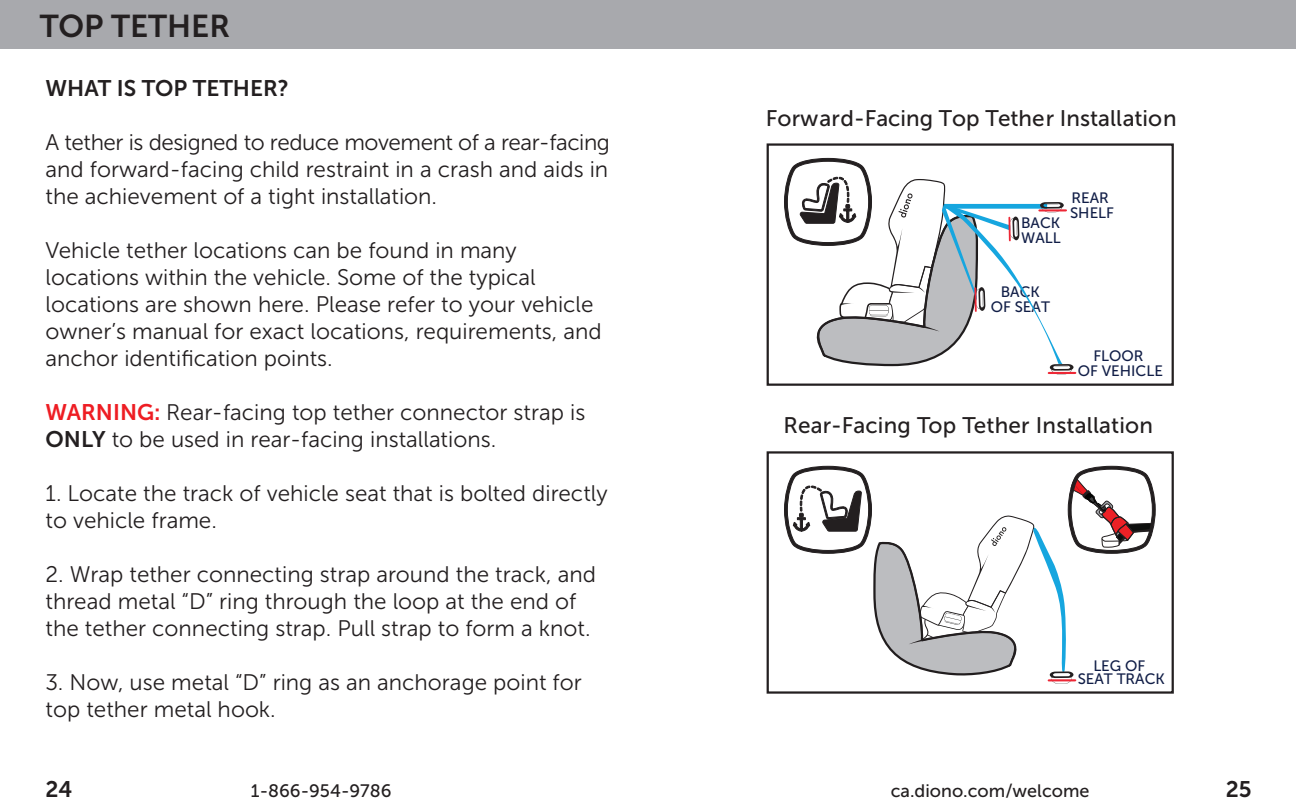
<style>
.page{position:relative;width:1296px;height:810px;background:#fff}
.page>*{position:absolute;margin:0;border:0;box-sizing:border-box;transform-origin:0 0}
.t1{font:31.5px "Museo Sans 700";color:#231f20}
.t2{font:22.5px/27px "Museo Sans 300";color:#231f20}
.t3{font:22.5px "Museo Sans 500";letter-spacing:.01em;color:#231f20}
.t4{font:22.5px "Museo Sans 700";color:#231f20}
.t5{font:18px "Museo Sans 500";color:#231f20}
.t6{font:15.08px/15.1px "Museo Sans 500";color:#111e47;text-align:center}
.s1{font-family:"Museo Sans 700";color:#ee1d23}
.s2{font-family:"Museo Sans 700"}
</style>
<div class="page">
<div style="left:0;top:0;width:1296px;height:49px;background:#a8a9ad"></div>
<div style="left:767px;top:451px;width:407px;height:243px;border:2px solid #231f20"></div>
<svg style="left:784px;top:466px;width:372px;height:218px"></svg>
<div style="left:767px;top:143px;width:407px;height:243px;border:2px solid #231f20"></div>
<hr style="left:1048px;top:372px;width:28px;height:2px;background:#ed2836">
<svg style="left:784px;top:158px;width:290px;height:216px"></svg>
<p class="t1" style="left:40px;top:9px;width:192px">TOP TETHER</p>
<p class="t4" style="left:46px;top:76px;width:245px">WHAT IS TOP TETHER?</p>
<p class="t2" style="left:46px;top:129px;width:566px;text-align:justify">A tether is designed to reduce movement of a rear-facing and forward-facing child restraint in a crash and aids in the achievement of a tight installation.</p>
<p class="t2" style="left:46px;top:237px;width:558px">Vehicle tether locations can be found in many locations within the vehicle. Some of the typical locations are shown here. Please refer to your vehicle owner’s manual for exact locations, requirements, and anchor identification points.</p>
<p class="t2" style="left:46px;top:399px;width:541px"><span class="s1">WARNING:</span> Rear-facing top tether connector strap is<br><span class="s2">ONLY</span> to be used in rear-facing installations.</p>
<p class="t2" style="left:46px;top:480px;width:564px">1. Locate the track of vehicle seat that is bolted directly to vehicle frame.</p>
<p class="t2" style="left:46px;top:561px;width:552px">2. Wrap tether connecting strap around the track, and thread metal “D” ring through the loop at the end of the tether connecting strap. Pull strap to form a knot.</p>
<p class="t2" style="left:46px;top:669px;width:538px">3. Now, use metal “D” ring as an anchorage point for top tether metal hook.</p>
<p class="t3" style="left:766px;top:106px;width:413px">Forward-Facing Top Tether Installation</p>
<p class="t6" style="left:1021px;top:215px;width:41px;text-align:left">BACK<br>WALL</p>
<p class="t6" style="left:1070px;top:191px;width:45px;text-align:left">REAR<br>SHELF</p>
<p class="t6" style="left:991px;top:284px;width:61px">BACK<br>OF SEAT</p>
<p class="t6" style="left:1078px;top:348px;width:87px">FLOOR<br>OF VEHICLE</p>
<p class="t3" style="left:784px;top:413px;width:371px">Rear-Facing Top Tether Installation</p>
<p class="t6" style="left:1078px;top:659px;width:89px;line-height:12.8px">LEG OF<br>SEAT TRACK</p>
<p class="t4" style="left:46px;top:777px;width:28px">24</p>
<p class="t5" style="left:251px;top:781px;width:142px">1-866-954-9786</p>
<p class="t5" style="left:891px;top:781px;width:200px">ca.diono.com/welcome</p>
<p class="t4" style="left:1226px;top:777px;width:27px">25</p>
</div>
